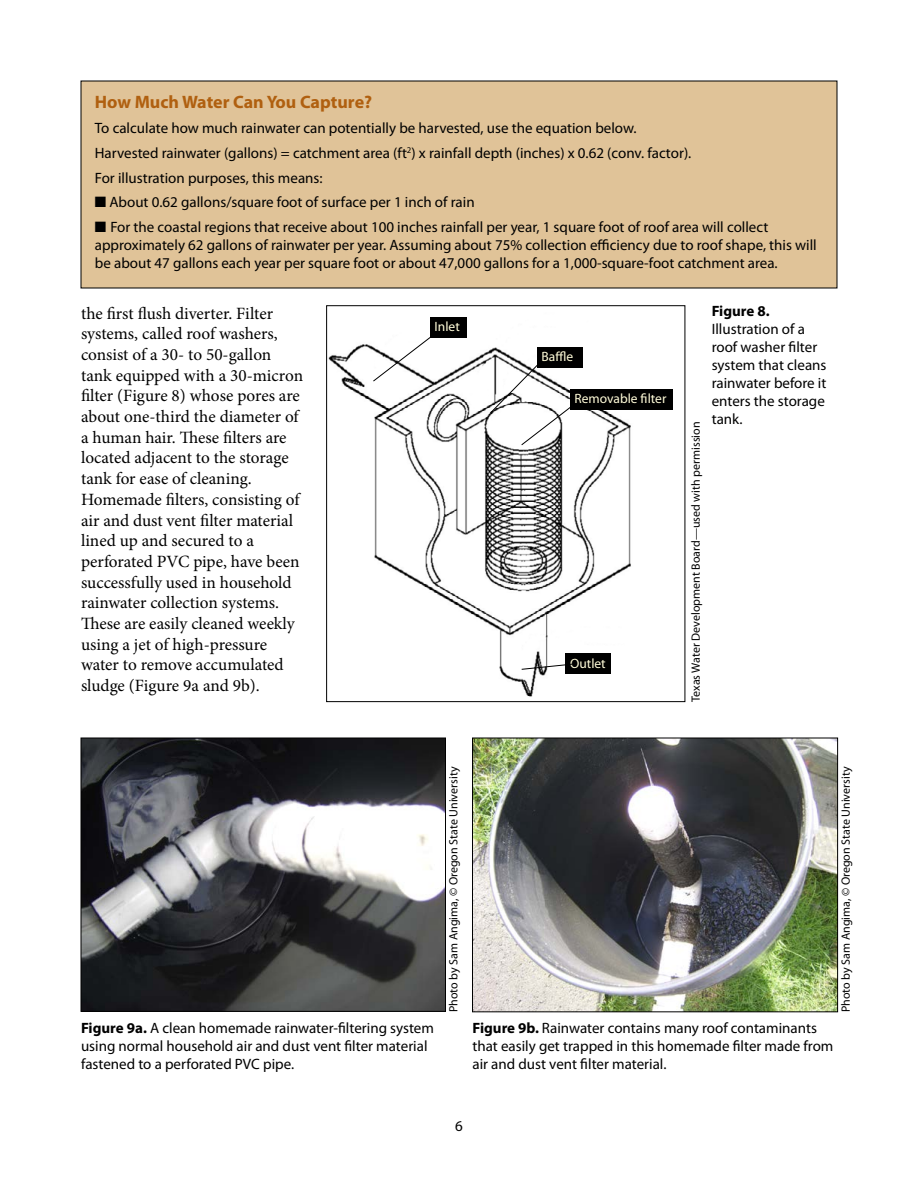
<style>
.page{position:relative;width:918px;height:1188px;background:#fff}
.page>*{position:absolute;margin:0;border:0;box-sizing:border-box;transform-origin:0 0}
.Subhead_2{font:700 18px "Myriad Pro";color:#b06010}
.Body_text{font:17.25px/20.7px "Minion Pro";color:#000}
.t1{font:15px/18px "Myriad Pro";color:#000}
.t2{font:700 15px "Myriad Pro";color:#000}
.t3{font:13.5px "Myriad Pro";color:#fffcd9}
.t4{font:12px "Myriad Pro";color:#000}
.s1{font-weight:700}
</style>
<div class="page">
<img style="left:328px;top:337px;width:345px;height:360px">
<div style="left:326px;top:305px;width:359px;height:397px;border:1px solid #000"></div>
<div style="left:566px;top:653px;width:45px;height:21px;background:#000"></div>
<svg style="left:372px;top:337px;width:73px;height:45px"></svg>
<svg style="left:521px;top:663px;width:45px;height:7px"></svg>
<svg style="left:489px;top:349px;width:100px;height:97px"></svg>
<div style="left:430px;top:317px;width:37px;height:20px;background:#000"></div>
<div style="left:570px;top:389px;width:102px;height:20px;background:#000"></div>
<div style="left:537px;top:347px;width:46px;height:20px;background:#000"></div>
<div style="left:81px;top:81px;width:756px;height:207px;background:#e0c398"></div>
<img style="left:83px;top:740px;width:361px;height:270px">
<div style="left:81px;top:738px;width:365px;height:274px;border:1px solid #000"></div>
<img style="left:474px;top:740px;width:362px;height:270px">
<div style="left:472px;top:738px;width:366px;height:274px;border:1px solid #000"></div>
<h3 class="Subhead_2" style="left:95px;top:91px;width:279px">How Much Water Can You Capture?</h3>
<p class="t1" style="left:95px;top:119px;width:543px">To calculate how much rainwater can potentially be harvested, use the equation below.</p>
<p class="t1" style="left:95px;top:144px;width:598px">Harvested rainwater (gallons) = catchment area (ft<sup>2</sup>) x rainfall depth (inches) x 0.62 (conv. factor).</p>
<p class="t1" style="left:95px;top:168px;width:229px">For illustration purposes, this means:</p>
<p class="t1" style="left:95px;top:193px;width:381px">■ About 0.62 gallons/square foot of surface per 1 inch of rain</p>
<p class="t1" style="left:95px;top:218px;width:723px">■ For the coastal regions that receive about 100 inches rainfall per year, 1 square foot of roof area will collect approximately 62 gallons of rainwater per year. Assuming about 75% collection efficiency due to roof shape, this will be about 47 gallons each year per square foot or about 47,000 gallons for a 1,000-square-foot catchment area.</p>
<p class="Body_text" style="left:81px;top:303px;width:224px">the first flush diverter. Filter systems, called roof washers, consist of a 30- to 50-gallon tank equipped with a 30-micron filter (Figure 8) whose pores are about one-third the diameter of a human hair. These filters are located adjacent to the storage tank for ease of cleaning.<br>Homemade filters, consisting of air and dust vent filter material lined up and secured to a perforated PVC pipe, have been successfully used in household rainwater collection systems.<br>These are easily cleaned weekly using a jet of high-pressure water to remove accumulated sludge (Figure 9a and 9b).</p>
<p class="t3" style="left:435px;top:319px;width:27px">Inlet</p>
<p class="t3" style="left:542px;top:349px;width:33px">Baffle</p>
<p class="t3" style="left:575px;top:391px;width:93px">Removable filter</p>
<p class="t3" style="left:570px;top:655px;width:37px">Outlet</p>
<p class="t4" style="left:688px;top:702px;width:282px;rotate:-90deg">Texas Water Development Board—used with permission</p>
<p class="t2" style="left:712px;top:301px;width:59px">Figure 8.</p>
<p class="t1" style="left:712px;top:320px;width:116px">Illustration of a roof washer filter system that cleans rainwater before it enters the storage tank.</p>
<p class="t4" style="left:446px;top:1012px;width:247px;rotate:-90deg">Photo by Sam Angima, © Oregon State University</p>
<p class="t4" style="left:839px;top:1012px;width:247px;rotate:-90deg">Photo by Sam Angima, © Oregon State University</p>
<p class="t1" style="left:81px;top:1018px;width:355px"><span class="s1">Figure 9a.</span> A clean homemade rainwater-filtering system using normal household air and dust vent filter material fastened to a perforated PVC pipe.</p>
<p class="t1" style="left:472px;top:1018px;width:362px"><span class="s1">Figure 9b.</span> Rainwater contains many roof contaminants that easily get trapped in this homemade filter made from air and dust vent filter material.</p>
<p class="t1" style="left:455px;top:1117px;width:9px">6</p>
</div>
